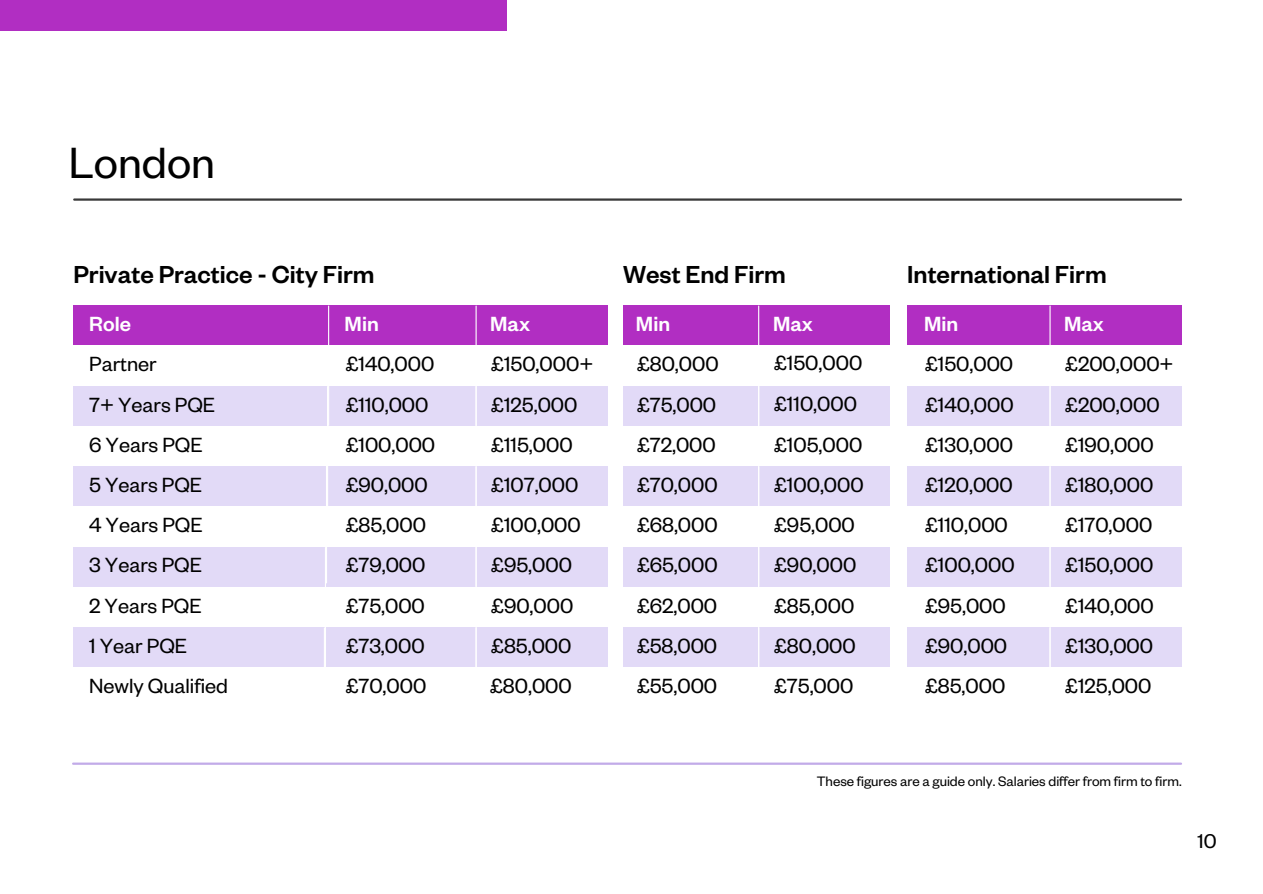
<style>
.page{position:relative;width:1263px;height:894px;background:#fff}
.page>*{position:absolute;margin:0;border:0;box-sizing:border-box;transform-origin:0 0}
.t1{font:48px "Founders Grotesk";color:#000}
.t2{font:500 27px "Founders Grotesk";color:#000}
.t3{font:22.5px/40.2px "Founders Grotesk";color:#000}
.t4{font:500 22.5px "Founders Grotesk";color:#fff}
.t5{font:21.9px "Founders Grotesk";color:#000}
.t6{font:15px "Founders Grotesk";color:#000}
</style>
<div class="page">
<div style="left:73px;top:385px;width:535px;height:40px;background:#e2daf7"></div>
<div style="left:73px;top:305px;width:535px;height:40px;background:#b12ec2"></div>
<hr style="left:328px;top:306px;width:1px;height:119px;background:#fff">
<hr style="left:476px;top:306px;width:1px;height:119px;background:#fff">
<div style="left:73px;top:466px;width:535px;height:40px;background:#e2daf7"></div>
<hr style="left:327px;top:386px;width:1px;height:119px;background:#fff">
<hr style="left:476px;top:386px;width:1px;height:119px;background:#fff">
<div style="left:73px;top:546px;width:535px;height:40px;background:#e2daf7"></div>
<hr style="left:326px;top:463px;width:1px;height:119px;background:#fff">
<hr style="left:476px;top:467px;width:1px;height:119px;background:#fff">
<div style="left:73px;top:627px;width:535px;height:39px;background:#e2daf7"></div>
<hr style="left:325px;top:547px;width:1px;height:119px;background:#fff">
<hr style="left:324px;top:627px;width:1px;height:120px;background:#fff">
<hr style="left:476px;top:627px;width:1px;height:120px;background:#fff">
<div style="left:623px;top:385px;width:266px;height:40px;background:#e2daf7"></div>
<div style="left:623px;top:305px;width:266px;height:40px;background:#b12ec2"></div>
<hr style="left:758px;top:306px;width:1px;height:119px;background:#fff">
<div style="left:623px;top:466px;width:266px;height:40px;background:#e2daf7"></div>
<hr style="left:758px;top:386px;width:1px;height:119px;background:#fff">
<div style="left:623px;top:546px;width:266px;height:40px;background:#e2daf7"></div>
<hr style="left:758px;top:467px;width:1px;height:119px;background:#fff">
<div style="left:623px;top:627px;width:266px;height:39px;background:#e2daf7"></div>
<hr style="left:758px;top:627px;width:1px;height:120px;background:#fff">
<div style="left:907px;top:385px;width:275px;height:40px;background:#e2daf7"></div>
<div style="left:907px;top:305px;width:275px;height:40px;background:#b12ec2"></div>
<hr style="left:1049px;top:306px;width:2px;height:119px;background:#fff">
<div style="left:907px;top:466px;width:275px;height:40px;background:#e2daf7"></div>
<hr style="left:1049px;top:386px;width:2px;height:119px;background:#fff">
<div style="left:907px;top:546px;width:275px;height:40px;background:#e2daf7"></div>
<hr style="left:1049px;top:467px;width:2px;height:119px;background:#fff">
<div style="left:907px;top:627px;width:275px;height:39px;background:#e2daf7"></div>
<hr style="left:1049px;top:627px;width:2px;height:120px;background:#fff">
<hr style="left:73px;top:762px;width:1108px;height:2px;background:#c2abe8">
<hr style="left:74px;top:198px;width:1107px;height:3px;background:#393939">
<div style="left:0;top:0;width:507px;height:31px;background:#b12ec2"></div>
<h1 class="t1" style="left:69px;top:147px;width:148px">London</h1>
<p class="t2" style="left:73px;top:266px;width:303px">Private Practice - City Firm</p>
<p class="t2" style="left:623px;top:266px;width:164px">West End Firm</p>
<p class="t2" style="left:907px;top:266px;width:201px">International Firm</p>
<p class="t4" style="left:89px;top:317px;width:43px">Role</p>
<p class="t3" style="left:89px;top:348px;width:69px">Partner</p>
<p class="t3" style="left:346px;top:348px;width:90px">£140,000</p>
<p class="t3" style="left:89px;top:388px;width:128px">7+ Years PQE</p>
<p class="t3" style="left:346px;top:388px;width:84px">£110,000</p>
<p class="t3" style="left:89px;top:428px;width:115px">6 Years PQE</p>
<p class="t3" style="left:346px;top:428px;width:91px">£100,000</p>
<p class="t3" style="left:491px;top:428px;width:83px">£115,000</p>
<p class="t3" style="left:89px;top:469px;width:115px">5 Years PQE</p>
<p class="t3" style="left:346px;top:469px;width:84px">£90,000</p>
<p class="t3" style="left:491px;top:469px;width:89px">£107,000</p>
<p class="t3" style="left:89px;top:509px;width:115px">4 Years PQE</p>
<p class="t3" style="left:346px;top:509px;width:82px">£85,000</p>
<p class="t3" style="left:491px;top:509px;width:91px">£100,000</p>
<p class="t3" style="left:89px;top:549px;width:114px">3 Years PQE</p>
<p class="t3" style="left:346px;top:549px;width:81px">£79,000</p>
<p class="t3" style="left:491px;top:549px;width:82px">£95,000</p>
<p class="t3" style="left:89px;top:589px;width:114px">2 Years PQE</p>
<p class="t3" style="left:346px;top:589px;width:81px">£75,000</p>
<p class="t3" style="left:491px;top:589px;width:84px">£90,000</p>
<p class="t3" style="left:89px;top:629px;width:99px">1 Year PQE</p>
<p class="t3" style="left:346px;top:629px;width:80px">£73,000</p>
<p class="t3" style="left:491px;top:629px;width:82px">£85,000</p>
<p class="t3" style="left:89px;top:670px;width:140px">Newly Qualified</p>
<p class="t3" style="left:346px;top:670px;width:82px">£70,000</p>
<p class="t3" style="left:490px;top:670px;width:83px">£80,000</p>
<p class="t4" style="left:345px;top:317px;width:36px">Min</p>
<p class="t4" style="left:490px;top:317px;width:41px">Max</p>
<p class="t4" style="left:636px;top:317px;width:36px">Min</p>
<p class="t4" style="left:773px;top:317px;width:41px">Max</p>
<p class="t4" style="left:924px;top:317px;width:36px">Min</p>
<p class="t4" style="left:1064px;top:317px;width:41px">Max</p>
<p class="t3" style="left:774px;top:347px;width:90px">£150,000 £110,000</p>
<p class="t3" style="left:491px;top:348px;width:103px">£150,000+ £125,000</p>
<p class="t3" style="left:1065px;top:348px;width:110px">£200,000+ £200,000</p>
<p class="t3" style="left:637px;top:348px;width:83px;text-align:justify">£80,000 £75,000 £72,000</p>
<p class="t3" style="left:925px;top:348px;width:90px;text-align:justify">£150,000 £140,000 £130,000</p>
<p class="t3" style="left:774px;top:428px;width:90px">£105,000</p>
<p class="t3" style="left:1065px;top:428px;width:90px">£190,000</p>
<p class="t3" style="left:637px;top:469px;width:82px">£70,000</p>
<p class="t3" style="left:774px;top:469px;width:91px">£100,000</p>
<p class="t3" style="left:637px;top:509px;width:82px">£68,000</p>
<p class="t3" style="left:774px;top:509px;width:82px">£95,000</p>
<p class="t3" style="left:637px;top:549px;width:82px">£65,000</p>
<p class="t3" style="left:774px;top:549px;width:84px">£90,000</p>
<p class="t3" style="left:637px;top:589px;width:82px">£62,000</p>
<p class="t3" style="left:774px;top:589px;width:82px">£85,000</p>
<p class="t3" style="left:637px;top:629px;width:82px">£58,000</p>
<p class="t3" style="left:774px;top:629px;width:83px">£80,000</p>
<p class="t3" style="left:637px;top:670px;width:82px">£55,000</p>
<p class="t3" style="left:774px;top:670px;width:81px">£75,000</p>
<p class="t3" style="left:925px;top:469px;width:89px">£120,000</p>
<p class="t3" style="left:1065px;top:469px;width:90px">£180,000</p>
<p class="t3" style="left:925px;top:509px;width:84px">£110,000</p>
<p class="t3" style="left:1065px;top:509px;width:89px">£170,000</p>
<p class="t3" style="left:925px;top:549px;width:91px">£100,000</p>
<p class="t3" style="left:1065px;top:549px;width:90px">£150,000</p>
<p class="t3" style="left:925px;top:589px;width:82px">£95,000</p>
<p class="t3" style="left:1065px;top:589px;width:90px">£140,000</p>
<p class="t3" style="left:925px;top:629px;width:84px">£90,000</p>
<p class="t3" style="left:1065px;top:629px;width:89px">£130,000</p>
<p class="t3" style="left:925px;top:670px;width:82px">£85,000</p>
<p class="t3" style="left:1065px;top:670px;width:88px">£125,000</p>
<p class="t6" style="left:817px;top:776px;width:366px">These figures are a guide only. Salaries differ from firm to firm.</p>
<p class="t5" style="left:1198px;top:833px;width:21px">10</p>
</div>
